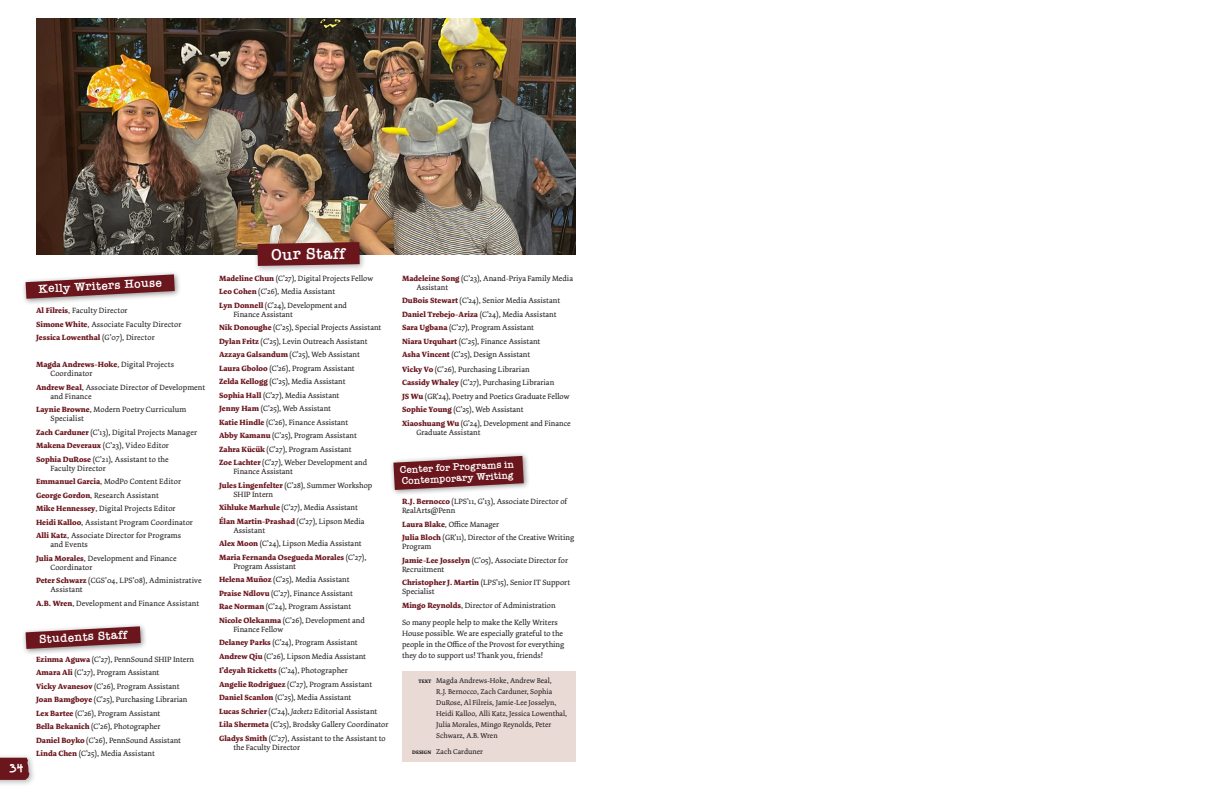
<style>
.page{position:relative;width:1224px;height:792px;background:#fff}
.page>*{position:absolute;margin:0;border:0;box-sizing:border-box;transform-origin:0 0}
.t1{font:600 16px "American Typewriter";color:#fff}
.t2{font:14px "zachhandbold";color:#fff}
.t3{font:600 12px "American Typewriter";color:#fff}
.t4{font:600 10px/11px "American Typewriter";color:#fff}
.t5{font:8px/13.5px "Dolly Pro";color:#231f20}
.t6{font:7.5px/11px "Dolly Pro";color:#231f20}
.t7{font:700 5.2px "Dolly Pro";color:#231f20}
.s1{font-weight:700;color:#6b161d}
.s2{font-style:italic}
</style>
<div class="page">
<img style="left:36px;top:18px;width:540px;height:236px">
<div style="left:253px;top:238px;width:113px;height:35px;background:#231f20;opacity:.33"></div>
<svg style="left:257px;top:242px;width:103px;height:24px;background:#732429"></svg>
<div style="left:22px;top:622px;width:126px;height:34px;background:#231f20;opacity:.5"></div>
<svg style="left:26px;top:626px;width:115px;height:23px;background:#8b4e53"></svg>
<div style="left:22px;top:270px;width:160px;height:35px;background:#231f20;opacity:.5"></div>
<svg style="left:26px;top:274px;width:149px;height:25px"></svg>
<div style="left:389px;top:452px;width:141px;height:45px;background:#231f20;opacity:.5"></div>
<svg style="left:393px;top:456px;width:131px;height:34px;background:#833f45"></svg>
<div style="left:402px;top:671px;width:174px;height:91px;background:#e9dad6"></div>
<div style="left:0;top:753px;width:36px;height:34px;background:#231f20;opacity:.33"></div>
<svg style="left:0;top:758px;width:29px;height:22px"></svg>
<h2 class="t2" style="left:9px;top:763px;width:15px">34</h2>
<h3 class="t3" style="left:38px;top:280px;width:125px;rotate:-3deg">Kelly Writers House</h3>
<p class="t5" style="left:36px;top:304px;width:147px"><span class="s1">Al Filreis</span>, Faculty Director<br><span class="s1">Simone White</span>, Associate Faculty Director<br><span class="s1">Jessica Lowenthal</span> (G’07), Director</p>
<p class="t5" style="left:50px;top:360px;width:125px;line-height:9px;text-indent:-14px"><span class="s1">Magda Andrews-Hoke</span>, Digital Projects<br>Coordinator</p>
<p class="t5" style="left:50px;top:383px;width:156px;line-height:9px;text-indent:-14px"><span class="s1">Andrew Beal</span>, Associate Director of Development and Finance</p>
<p class="t5" style="left:50px;top:405px;width:138px;line-height:9px;text-indent:-14px"><span class="s1">Laynie Browne</span>, Modern Poetry Curriculum<br>Specialist</p>
<p class="t5" style="left:36px;top:425px;width:163px"><span class="s1">Zach Carduner</span> (C’13), Digital Projects Manager<br><span class="s1">Makena Deveraux</span> (C’23), Video Editor<br><span class="s1">Sophia DuRose</span> (C’21), Assistant to the</p>
<p class="t5" style="left:36px;top:461px;width:158px;text-indent:14px">Faculty Director<br><span class="s1">Emmanuel Garcia</span>, ModPo Content Editor <span class="s1">George Gordon</span>, Research Assistant<br><span class="s1">Mike Hennessey</span>, Digital Projects Editor <span class="s1">Heidi Kalloo</span>, Assistant Program Coordinator <span class="s1">Alli Katz</span>, Associate Director for Programs</p>
<p class="t5" style="left:36px;top:538px;width:142px;text-indent:14px">and Events<br><span class="s1">Julia Morales</span>, Development and Finance</p>
<p class="t5" style="left:36px;top:560px;width:167px;text-indent:14px">Coordinator<br><span class="s1">Peter Schwarz</span> (CGS’04, LPS’08), Administrative</p>
<p class="t5" style="left:36px;top:583px;width:165px;text-indent:14px">Assistant<br><span class="s1">A.B. Wren</span>, Development and Finance Assistant</p>
<h3 class="t3" style="left:39px;top:630px;width:89px;rotate:-3deg">Students Staff</h3>
<p class="t5" style="left:36px;top:652px;width:160px"><span class="s1">Ezinma Aguwa</span> (C’27), PennSound SHIP Intern <span class="s1">Amara Ali</span> (C’27), Program Assistant<br><span class="s1">Vicky Avanesov</span> (C’26), Program Assistant <span class="s1">Joan Bamgboye</span> (C’25), Purchasing Librarian <span class="s1">Lex Bartee</span> (C’26), Program Assistant<br><span class="s1">Bella Bekanich</span> (C’26), Photographer<br><span class="s1">Daniel Boyko</span> (C’26), PennSound Assistant <span class="s1">Linda Chen</span> (C’25), Media Assistant</p>
<h1 class="t1" style="left:271px;top:242px;width:75px;rotate:-1deg">Our Staff</h1>
<p class="t5" style="left:219px;top:272px;width:156px"><span class="s1">Madeline Chun</span> (C’27), Digital Projects Fellow<br><span class="s1">Leo Cohen</span> (C’26), Media Assistant<br><span class="s1">Lyn Donnell</span> (C’24), Development and</p>
<p class="t5" style="left:219px;top:308px;width:164px;text-indent:14px">Finance Assistant<br><span class="s1">Nik Donoughe</span> (C’25), Special Projects Assistant <span class="s1">Dylan Fritz</span> (C’25), Levin Outreach Assistant <span class="s1">Azzaya Galsandum</span> (C’25), Web Assistant <span class="s1">Laura Gboloo</span> (C’26), Program Assistant<br><span class="s1">Zelda Kellogg</span> (C’25), Media Assistant<br><span class="s1">Sophia Hall</span> (C’27), Media Assistant<br><span class="s1">Jenny Ham</span> (C’25), Web Assistant<br><span class="s1">Katie Hindle</span> (C’26), Finance Assistant<br><span class="s1">Abby Kamanu</span> (C’25), Program Assistant<br><span class="s1">Zahra Kücük</span> (C’27), Program Assistant<br><span class="s1">Zoe Lachter</span> (C’27), Weber Development and</p>
<p class="t5" style="left:219px;top:465px;width:155px;text-indent:14px">Finance Assistant<br><span class="s1">Jules Lingenfelter</span> (C’28), Summer Workshop</p>
<p class="t5" style="left:219px;top:488px;width:147px;text-indent:14px">SHIP Intern<br><span class="s1">Xihluke Marhule</span> (C’27), Media Assistant<br><span class="s1">Élan Martin-Prashad</span> (C’27), Lipson Media</p>
<p class="t5" style="left:219px;top:524px;width:149px;text-indent:14px">Assistant<br><span class="s1">Alex Moon</span> (C’24), Lipson Media Assistant<br><span class="s1">Maria Fernanda Osegueda Morales</span> (C’27),</p>
<p class="t5" style="left:219px;top:560px;width:147px;text-indent:14px">Program Assistant<br><span class="s1">Helena Muñoz</span> (C’25), Media Assistant <span class="s1">Praise Ndlovu</span> (C’27), Finance Assistant <span class="s1">Rae Norman</span> (C’24), Program Assistant <span class="s1">Nicole Olekanma</span> (C’26), Development and</p>
<p class="t5" style="left:219px;top:622px;width:149px;text-indent:14px">Finance Fellow<br><span class="s1">Delaney Parks</span> (C’24), Program Assistant<br><span class="s1">Andrew Qiu</span> (C’26), Lipson Media Assistant</p>
<p class="t5" style="left:219px;top:664px;width:171px"><span class="s1">I’deyah Ricketts</span> (C’24)<span class="s2">,</span> Photographer<br><span class="s1">Angelie Rodriguez</span> (C’27), Program Assistant <span class="s1">Daniel Scanlon</span> (C’25), Media Assistant<br><span class="s1">Lucas Schrier</span> (C’24), <span class="s2">Jacket2</span> Editorial Assistant <span class="s1">Lila Shermeta</span> (C’25), Brodsky Gallery Coordinator <span class="s1">Gladys Smith</span> (C’27), Assistant to the Assistant to</p>
<p class="t5" style="left:233px;top:740px;width:68px">the Faculty Director</p>
<p class="t5" style="left:416px;top:274px;width:158px;line-height:9px;text-indent:-14px"><span class="s1">Madeleine Song</span> (C’23), Anand-Priya Family Media<br>Assistant</p>
<p class="t5" style="left:402px;top:294px;width:160px"><span class="s1">DuBois Stewart</span> (C’24), Senior Media Assistant <span class="s1">Daniel Trebejo-Ariza</span> (C’24), Media Assistant <span class="s1">Sara Ugbana</span> (C’27), Program Assistant<br><span class="s1">Niara Urquhart</span> (C’25), Finance Assistant <span class="s1">Asha Vincent</span> (C’25), Design Assistant</p>
<p class="t5" style="left:402px;top:362px;width:170px"><span class="s1">Vicky Vo</span> (C’26)<span class="s2">,</span> Purchasing Librarian<br><span class="s1">Cassidy Whaley</span> (C’27), Purchasing Librarian<br><span class="s1">JS Wu</span> (GR’24), Poetry and Poetics Graduate Fellow <span class="s1">Sophie Young</span> (C’25), Web Assistant<br><span class="s1">Xiaoshuang Wu</span> (G’24), Development and Finance</p>
<p class="t5" style="left:416px;top:425px;width:66px">Graduate Assistant</p>
<p class="t4" style="left:400px;top:464px;width:116px;rotate:-3deg">Center for Programs in<br>Contemporary Writing</p>
<p class="t5" style="left:402px;top:497px;width:167px;line-height:9px"><span class="s1">R.J. Bernocco</span> (LPS’11, G’13), Associate Director of<br>RealArts@Penn</p>
<p class="t5" style="left:402px;top:517px;width:174px"><span class="s1">Laura Blake</span>, Office Manager<br><span class="s1">Julia Bloch</span> (GR’11), Director of the Creative Writing</p>
<p class="t5" style="left:402px;top:540px;width:168px">Program<br><span class="s1">Jamie-Lee Josselyn</span> (C’05), Associate Director for</p>
<p class="t5" style="left:402px;top:562px;width:170px">Recruitment<br><span class="s1">Christopher J. Martin</span> (LPS’15), Senior IT Support</p>
<p class="t5" style="left:402px;top:585px;width:155px">Specialist<br><span class="s1">Mingo Reynolds</span>, Director of Administration</p>
<p class="t5" style="left:402px;top:617px;width:164px;line-height:11px">So many people help to make the Kelly Writers House possible. We are especially grateful to the people in the Office of the Provost for everything they do to support us! Thank you, friends!</p>
<p class="t6" style="left:436px;top:675px;width:132px">Magda Andrews-Hoke, Andrew Beal,<br>R.J. Bernocco, Zach Carduner, Sophia DuRose, Al Filreis, Jamie-Lee Josselyn, Heidi Kalloo, Alli Katz, Jessica Lowenthal, Julia Morales, Mingo Reynolds, Peter Schwarz, A.B. Wren</p>
<p class="t6" style="left:436px;top:746px;width:48px">Zach Carduner</p>
<p class="t7" style="left:418px;top:678px;width:14px">TEXT</p>
<p class="t7" style="left:412px;top:748px;width:21px">DESIGN</p>
</div>
